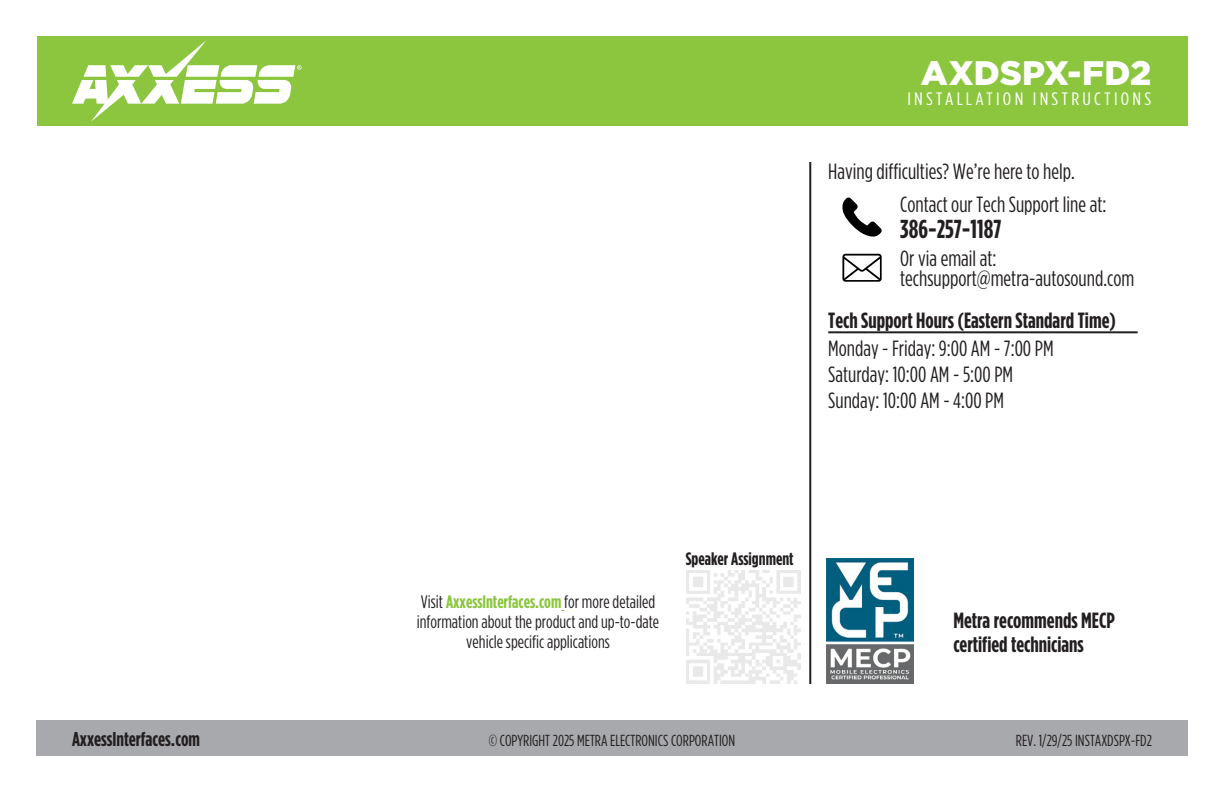
<style>
.page{position:relative;width:1224px;height:792px;background:#fff}
.page>*{position:absolute;margin:0;border:0;box-sizing:border-box;transform-origin:0 0}
.t1{font:900 34px "Gotham";color:#fff}
.t2{font:700 26px "Gotham Condensed";color:#231f20}
.t3{font:22px/26px "Gotham Condensed";color:#231f20}
.t4{font:700 22px/24px "Gotham Condensed";color:#231f20}
.t5{font:700 20px "Gotham Condensed";color:#231f20}
.t6{font:18px/20px "Gotham Condensed";color:#231f20;text-align:center}
.t7{font:18px "Gotham Condensed";letter-spacing:.16em;color:#fff;scale:1.14 1}
.t8{font:700 18px "Gotham Condensed";color:#231f20}
.t9{font:16px "Gotham Condensed";color:#231f20}
.s1{font-weight:700;color:#8bc63e}
</style>
<div class="page">
<div style="left:36px;top:720px;width:1152px;height:36px;background:#a8a9ad"></div>
<hr style="left:809px;top:162px;width:2px;height:522px;background:#231f20">
<div style="left:37px;top:36px;width:1150px;height:90px;background:#8bc63e"></div>
<svg style="left:72px;top:40px;width:230px;height:82px"></svg>
<hr style="left:828px;top:331px;width:310px;height:2px;background:#231f20">
<svg style="left:842px;top:198px;width:40px;height:39px"></svg>
<svg style="left:842px;top:254px;width:40px;height:28px"></svg>
<img style="left:827px;top:558px;width:86px;height:126px">
<img style="left:686px;top:570px;width:114px;height:114px">
<h1 class="t1" style="left:921px;top:53px;width:232px">AXDSPX-FD2</h1>
<p class="t7" style="left:907px;top:89px;width:215px">INSTALLATION INSTRUCTIONS</p>
<p class="t3" style="left:900px;top:154px;width:208px;line-height:33px;text-indent:-72px">Having difficulties? We’re here to help.<br>Contact our Tech Support line at:</p>
<p class="t2" style="left:900px;top:214px;width:103px">386-257-1187</p>
<p class="t3" style="left:900px;top:248px;width:236px;line-height:20px">Or via email at: techsupport@metra-autosound.com</p>
<p class="t4" style="left:828px;top:307px;width:289px">Tech Support Hours (Eastern Standard Time)</p>
<p class="t3" style="left:828px;top:335px;width:227px">Monday - Friday: 9:00 AM - 7:00 PM<br>Saturday: 10:00 AM - 5:00 PM<br>Sunday: 10:00 AM - 4:00 PM</p>
<p class="t6" style="left:417px;top:592px;width:244px">Visit <span class="s1">AxxessInterfaces.com</span> for more detailed information about the product and up-to-date vehicle specific applications</p>
<p class="t8" style="left:686px;top:549px;width:109px">Speaker Assignment</p>
<p class="t4" style="left:953px;top:608px;width:163px">Metra recommends MECP certified technicians</p>
<p class="t5" style="left:72px;top:728px;width:130px">AxxessInterfaces.com</p>
<p class="t9" style="left:489px;top:732px;width:248px">© COPYRIGHT 2025 METRA ELECTRONICS CORPORATION</p>
<p class="t9" style="left:1016px;top:732px;width:138px">REV. 1/29/25 INSTAXDSPX-FD2</p>
</div>
